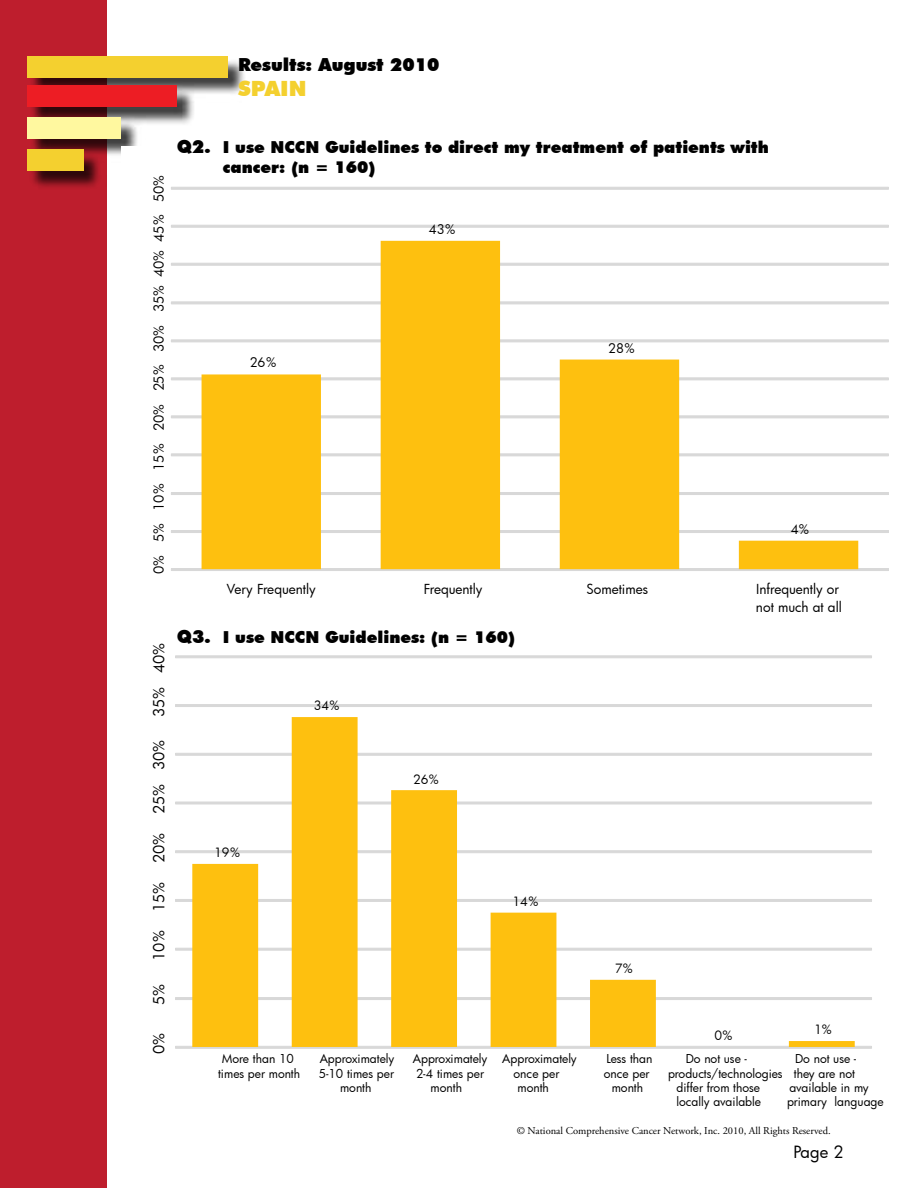
<style>
.page{position:relative;width:918px;height:1188px;background:#fff}
.page>*{position:absolute;margin:0;border:0;box-sizing:border-box;transform-origin:0 0}
.t1{font:900 21px "Futura BT";color:#f4d02f}
.t2{font:900 18px "Futura BT";color:#000}
.t3{font:900 16.5px/19.8px "Futura BT";color:#000}
.t4{font:16.5px "Futura";color:#000}
.t5{font:15px "Futura";letter-spacing:-.015em;color:#000}
.t6{font:13.5px/18px "Futura";letter-spacing:-.005em;color:#000}
.t7{font:12.9px "Futura";color:#000101}
.t8{font:12.45px "Futura";color:#000101}
.t9{font:12px "Futura";color:#000}
.t10{font:10.5px "Adobe Garamond Pro";color:#000}
.s1{font-size:18px}
</style>
<div class="page">
<div style="left:0;top:0;width:107px;height:1188px;background:#be1e2d"></div>
<div style="left:29px;top:58px;width:217px;height:132px;background:#000;opacity:.75"></div>
<div style="left:27px;top:86px;width:150px;height:21px;background:#ed1d24"></div>
<div style="left:27px;top:56px;width:200px;height:21px;background:#f4d02f"></div>
<div style="left:27px;top:117px;width:94px;height:22px;background:#fff89f"></div>
<div style="left:27px;top:150px;width:56px;height:21px;background:#f4d02f"></div>
<div style="left:122px;top:146px;width:781px;height:456px;background:#fff"></div>
<div style="left:171px;top:568px;width:718px;height:3px;background:#d8d8d8;border:1px solid #d8d8d8"></div>
<hr style="left:171px;top:530px;width:718px;height:3px;background:#d8d8d8">
<hr style="left:171px;top:492px;width:718px;height:3px;background:#d8d8d8">
<hr style="left:171px;top:454px;width:718px;height:2px;background:#d8d8d8">
<hr style="left:171px;top:416px;width:718px;height:2px;background:#d8d8d8">
<hr style="left:171px;top:378px;width:718px;height:2px;background:#d8d8d8">
<hr style="left:171px;top:340px;width:718px;height:2px;background:#d8d8d8">
<hr style="left:171px;top:302px;width:718px;height:2px;background:#d8d8d8">
<hr style="left:171px;top:263px;width:718px;height:3px;background:#d8d8d8">
<hr style="left:171px;top:225px;width:718px;height:3px;background:#d8d8d8">
<hr style="left:171px;top:187px;width:718px;height:3px;background:#d8d8d8">
<svg style="left:202px;top:241px;width:656px;height:328px"></svg>
<hr style="left:175px;top:1046px;width:697px;height:3px;background:#d8d8d8">
<hr style="left:175px;top:997px;width:697px;height:3px;background:#d8d8d8">
<hr style="left:175px;top:948px;width:697px;height:3px;background:#d8d8d8">
<hr style="left:175px;top:899px;width:697px;height:3px;background:#d8d8d8">
<hr style="left:175px;top:850px;width:697px;height:3px;background:#d8d8d8">
<hr style="left:175px;top:802px;width:697px;height:2px;background:#d8d8d8">
<hr style="left:175px;top:753px;width:697px;height:3px;background:#d8d8d8">
<hr style="left:175px;top:704px;width:697px;height:3px;background:#d8d8d8">
<hr style="left:175px;top:656px;width:697px;height:2px;background:#d8d8d8">
<svg style="left:192px;top:717px;width:663px;height:330px"></svg>
<h2 class="t2" style="left:238px;top:53px;width:203px">Results: August 2010</h2>
<h1 class="t1" style="left:238px;top:76px;width:70px">Spain</h1>
<p class="t6" style="left:150px;top:574px;width:400px;rotate:-90deg">0% 5% 10% 15% 20% 25% 30% 35% 40% 45% 50%</p>
<p class="t5" style="left:149px;top:717px;width:76px;rotate:-90deg">35% 40%</p>
<p class="t5" style="left:149px;top:961px;width:222px;rotate:-90deg">10% 15% 20% 25% 30%</p>
<p class="t5" style="left:149px;top:1005px;width:23px;rotate:-90deg">5%</p>
<p class="t5" style="left:149px;top:1054px;width:23px;rotate:-90deg">0%</p>
<h3 class="t3" style="left:223px;top:137px;width:547px;text-indent:-46px"><span class="s1">Q2.</span> I use NCCN Guidelines to direct my treatment of patients with cancer: (n = 160)</h3>
<p class="t7" style="left:250px;top:354px;width:28px">26%</p>
<p class="t7" style="left:429px;top:220px;width:28px">43%</p>
<p class="t7" style="left:608px;top:339px;width:28px">28%</p>
<p class="t7" style="left:791px;top:520px;width:20px">4%</p>
<p class="t6" style="left:227px;top:580px;width:90px">Very Frequently</p>
<p class="t6" style="left:424px;top:580px;width:60px">Frequently</p>
<p class="t6" style="left:586px;top:580px;width:63px">Sometimes</p>
<p class="t6" style="left:756px;top:580px;width:87px">Infrequently or not much at all</p>
<h3 class="t3" style="left:177px;top:627px;width:340px"><span class="s1">Q3.</span> I use NCCN Guidelines: (n = 160)</h3>
<p class="t8" style="left:214px;top:844px;width:27px">19%</p>
<p class="t8" style="left:314px;top:697px;width:27px">34%</p>
<p class="t8" style="left:413px;top:771px;width:27px">26%</p>
<p class="t8" style="left:513px;top:893px;width:27px">14%</p>
<p class="t8" style="left:615px;top:960px;width:19px">7%</p>
<p class="t8" style="left:715px;top:1027px;width:19px">0%</p>
<p class="t8" style="left:814px;top:1021px;width:19px">1%</p>
<p class="t9" style="left:222px;top:1051px;width:74px">More than 10</p>
<p class="t9" style="left:320px;top:1051px;width:76px">Approximately</p>
<p class="t9" style="left:413px;top:1051px;width:166px">Approximately Approximately</p>
<p class="t9" style="left:606px;top:1051px;width:48px">Less than</p>
<p class="t9" style="left:686px;top:1051px;width:63px">Do not use -</p>
<p class="t9" style="left:795px;top:1051px;width:63px">Do not use -</p>
<p class="t9" style="left:218px;top:1065px;width:84px">times per month</p>
<p class="t9" style="left:319px;top:1065px;width:77px">5-10 times per</p>
<p class="t9" style="left:416px;top:1065px;width:69px">2-4 times per</p>
<p class="t9" style="left:514px;top:1065px;width:47px">once per</p>
<p class="t9" style="left:604px;top:1065px;width:47px">once per</p>
<p class="t9" style="left:668px;top:1065px;width:189px">products/technologies they are not</p>
<p class="t9" style="left:340px;top:1080px;width:33px">month</p>
<p class="t9" style="left:431px;top:1080px;width:33px">month</p>
<p class="t9" style="left:518px;top:1080px;width:33px">month</p>
<p class="t9" style="left:612px;top:1080px;width:33px">month</p>
<p class="t9" style="left:676px;top:1080px;width:85px">differ from those</p>
<p class="t9" style="left:790px;top:1080px;width:81px">available in my</p>
<p class="t9" style="left:676px;top:1094px;width:86px">locally available</p>
<p class="t9" style="left:787px;top:1094px;width:98px">primary language</p>
<p class="t10" style="left:517px;top:1124px;width:316px">© National Comprehensive Cancer Network, Inc. 2010, All Rights Reserved.</p>
<h3 class="t4" style="left:793px;top:1141px;width:52px">Page 2</h3>
</div>
